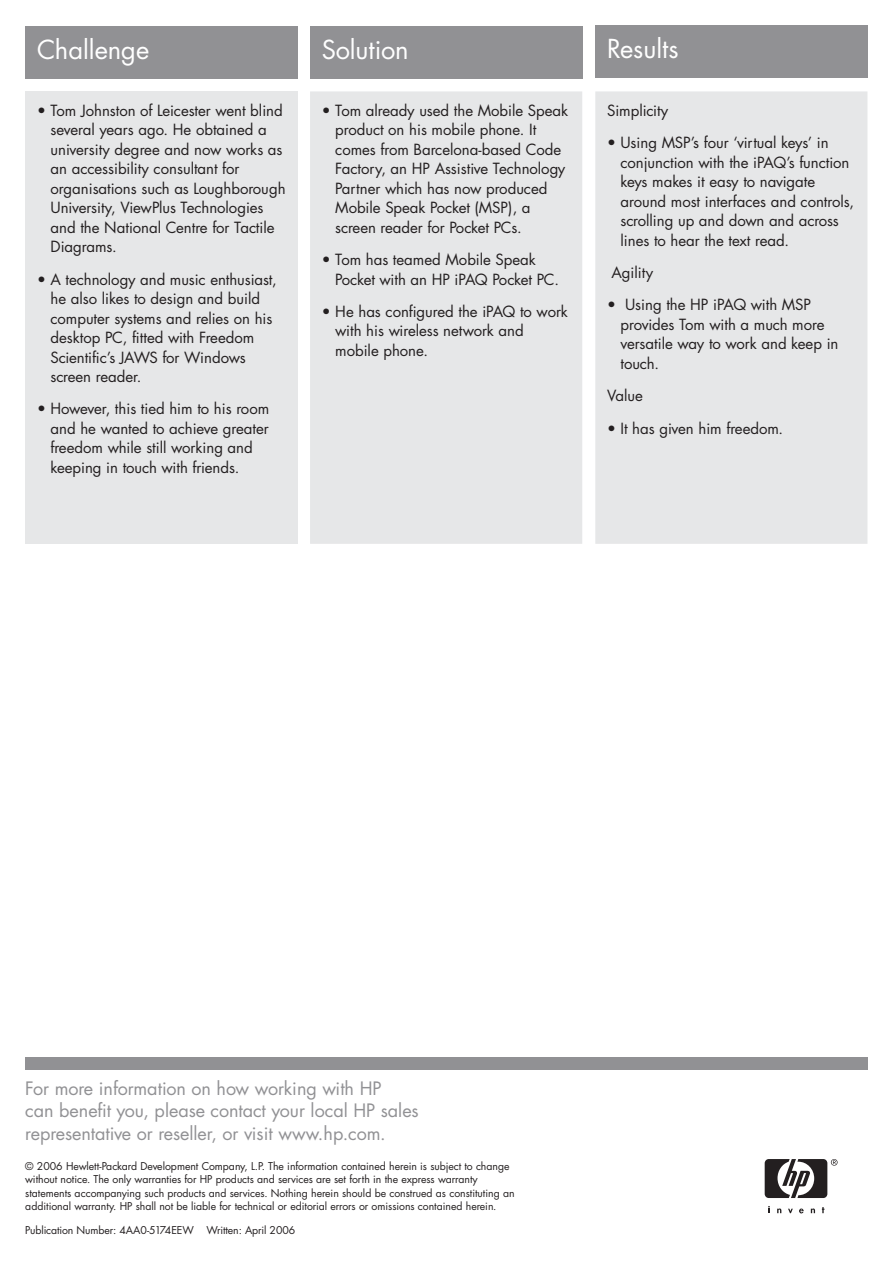
<style>
.page{position:relative;width:893px;height:1263px;background:#fff}
.page>*{position:absolute;margin:0;border:0;box-sizing:border-box;transform-origin:0 0}
.t1{font:25.5px "Futura";color:#fff}
.t2{font:18px/22.5px "Futura";letter-spacing:-.005em;color:#919194}
.t3{font:15px/19.5px "Futura";color:#231f20}
.t4{font:10.5px/13.5px "Futura";letter-spacing:-.005em;color:#231f20}
</style>
<div class="page">
<div style="left:25px;top:1057px;width:842px;height:13px;background:#919194"></div>
<div style="left:25px;top:26px;width:272px;height:52px;background:#919194"></div>
<div style="left:25px;top:91px;width:272px;height:453px;background:#e6e7e8"></div>
<div style="left:595px;top:26px;width:272px;height:52px;background:#919194"></div>
<div style="left:310px;top:26px;width:272px;height:52px;background:#919194"></div>
<div style="left:310px;top:91px;width:557px;height:453px;background:#e6e7e8"></div>
<svg style="left:765px;top:1159px;width:72px;height:54px"></svg>
<p class="t1" style="left:37px;top:38px;width:114px">Challenge</p>
<p class="t3" style="left:50px;top:102px;width:237px;text-indent:-13px">• Tom Johnston of Leicester went blind several years ago. He obtained a university degree and now works as an accessibility consultant for organisations such as Loughborough<br>University, ViewP us Technologies and the National Centre for Tactile<br>Diagrams.</p>
<p class="t3" style="left:50px;top:271px;width:228px;text-indent:-13px">• A technology and music enthusiast, he also likes to design and build computer systems and relies on his desktop PC, fitted with Freedom<br>Sc entific’s JAWS for Windows screen reader.</p>
<p class="t3" style="left:50px;top:401px;width:220px;text-indent:-13px">• However, this tied him to his room and he wanted to achieve greater freedom while still working and keeping in touch with friends.</p>
<p class="t3" style="left:159px;top:199px;width:5px">l</p>
<p class="t3" style="left:65px;top:349px;width:5px">i</p>
<p class="t1" style="left:356px;top:38px;width:54px">ut on</p>
<p class="t1" style="left:607px;top:37px;width:73px">Results</p>
<p class="t1" style="left:322px;top:38px;width:61px">Sol i</p>
<p class="t3" style="left:335px;top:102px;width:234px;text-indent:-13px">• Tom already used the Mobile Speak product on his mobile phone. It comes from Barcelona-based Code<br>Factory, an HP Assistive Technology<br>Partner which has now produced<br>Mobile Speak Pocket (MSP), a screen reader for Pocket PCs.</p>
<p class="t3" style="left:335px;top:251px;width:225px;text-indent:-13px">• Tom has teamed Mobile Speak<br>Pocket with an HP iPAQ Pocket PC.</p>
<p class="t3" style="left:335px;top:303px;width:234px;text-indent:-13px">• He has configured the iPAQ to work with his wireless network and mobile phone.</p>
<p class="t3" style="left:607px;top:102px;width:63px">Simplicity</p>
<p class="t3" style="left:620px;top:134px;width:235px;text-indent:-13px">• Using MSP’s four ‘virtual keys’ in conjunction with the iPAQ’s function keys makes it easy to navigate around most interfaces and controls, scrolling up and down and across lines to hear the text read.</p>
<p class="t3" style="left:625px;top:258px;width:187px;line-height:32.4px;text-indent:-13px">Agility<br>Using the HP iPAQ with MSP</p>
<p class="t3" style="left:620px;top:316px;width:220px">provides Tom with a much more versatile way to work and keep in touch.</p>
<p class="t3" style="left:607px;top:387px;width:37px">Value</p>
<p class="t3" style="left:607px;top:420px;width:178px">• It has given him freedom.</p>
<p class="t3" style="left:607px;top:296px;width:10px">•</p>
<h3 class="t2" style="left:25px;top:1079px;width:395px">For more information on how working with HP<br>can benefit you, please contact your local HP sales representative or reseller, or visit www.hp.com.</h3>
<p class="t4" style="left:25px;top:1160px;width:491px">© 2006 Hewlett-Packard Development Company, L.P. The information contained herein is subject to change without notice. The only warranties for HP products and services are set forth in the express warranty statements accompanying such products and services. Nothing herein should be construed as constituting an additional warranty. HP shall not be liable for technical or editorial errors or omissions contained herein.</p>
<p class="t4" style="left:25px;top:1225px;width:271px">Publication Number: 4AA0-5174EEW Written: April 2006</p>
</div>
